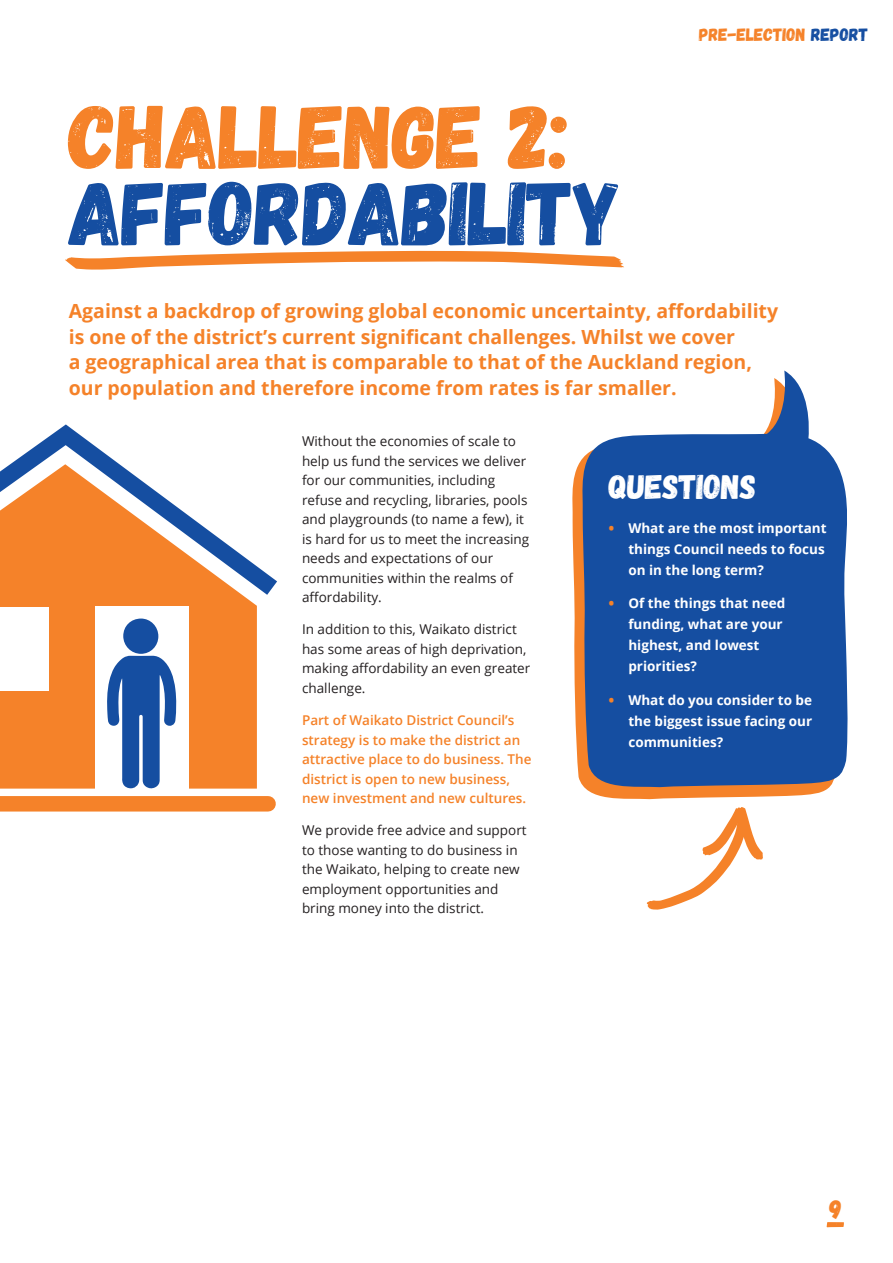
<style>
.page{position:relative;width:893px;height:1263px;background:#fff}
.page>*{position:absolute;margin:0;border:0;box-sizing:border-box;transform-origin:0 0}
.t1{font:90px "Gagalin";letter-spacing:-.01em;color:#154ea1}
.t2{font:90px "Gagalin";letter-spacing:-.01em;color:#f58229}
.t3{font:34.5px "Gagalin";letter-spacing:-.01em;color:#fff}
.t4{font:27px "Gagalin";color:#f58229}
.t5{font:700 19.5px/25.5px "Open Sans";color:#f58229}
.t6{font:18px "Gagalin";color:#f58229}
.t7{font:13.5px/19.5px "Open Sans";color:#231f20}
.t8{font:700 13.5px/21px "Open Sans";color:#fff}
.t9{font:600 13.5px/19.5px "Open Sans";color:#f58229}
.s1{color:#154ea1}
.s2{font-weight:800;color:#f58229}
</style>
<div class="page">
<svg style="left:827px;top:1222px;width:17px;height:5px"></svg>
<svg style="left:572px;top:466px;width:252px;height:334px;fill:#f58229"></svg>
<svg style="left:578px;top:370px;width:270px;height:421px;fill:#154ea1"></svg>
<div style="left:0;top:595px;width:257px;height:194px;background:#f58229"></div>
<svg style="left:0;top:424px;width:277px;height:171px"></svg>
<div style="left:95px;top:606px;width:93px;height:189px;background:#fff"></div>
<div style="left:0;top:607px;width:49px;height:84px;background:#fff"></div>
<svg style="left:107px;top:656px;width:70px;height:133px"></svg>
<div style="left:123px;top:618px;width:35px;height:36px;background:#154ea1;border-radius:50%"></div>
<div style="left:0;top:796px;width:268px;height:15px;background:#f58229"></div>
<svg style="left:65px;top:250px;width:559px;height:20px"></svg>
<svg style="left:647px;top:807px;width:116px;height:103px"></svg>
<h1 class="t2" style="left:69px;top:82px;width:502px">CHALLENGE 2:</h1>
<h1 class="t1" style="left:69px;top:158px;width:555px">AFFORDABILITY</h1>
<h3 class="t6" style="left:699px;top:23px;width:171px">PRE-ELECTION <span class="s1">REPORT</span></h3>
<p class="t5" style="left:69px;top:298px;width:711px">Against a backdrop of growing global economic uncertainty, affordability is one of the district’s current significant challenges. Whilst we cover<br>a geographical area that is comparable to that of the Auckland region, our population and therefore income from rates is far smaller.</p>
<p class="t7" style="left:302px;top:431px;width:229px">Without the economies of scale to help us fund the services we deliver for our communities, including refuse and recycling, libraries, pools and playgrounds (to name a few), it is hard for us to meet the increasing needs and expectations of our communities within the realms of affordability.</p>
<p class="t7" style="left:302px;top:619px;width:230px">In addition to this, Waikato district has some areas of high deprivation, making affordability an even greater challenge.</p>
<p class="t9" style="left:302px;top:710px;width:231px">Part of Waikato District Council’s strategy is to make the district an attractive place to do business. The district is open to new business, new investment and new cultures.</p>
<p class="t7" style="left:302px;top:820px;width:226px">We provide free advice and support to those wanting to do business in the Waikato, helping to create new employment opportunities and bring money into the district.</p>
<h2 class="t3" style="left:609px;top:465px;width:149px">QUESTIONS</h2>
<p class="t8" style="left:628px;top:517px;width:200px;text-indent:-19px"><span class="s2">•</span> What are the most important things Council needs to focus on in the long term?</p>
<p class="t8" style="left:628px;top:593px;width:158px;text-indent:-19px"><span class="s2">•</span> Of the things that need funding, what are your highest, and lowest priorities?</p>
<p class="t8" style="left:628px;top:689px;width:185px;text-align:justify;text-indent:-19px"><span class="s2">•</span> What do you consider to be the biggest issue facing our communities?</p>
<h3 class="t4" style="left:829px;top:1192px;width:14px">9</h3>
</div>
